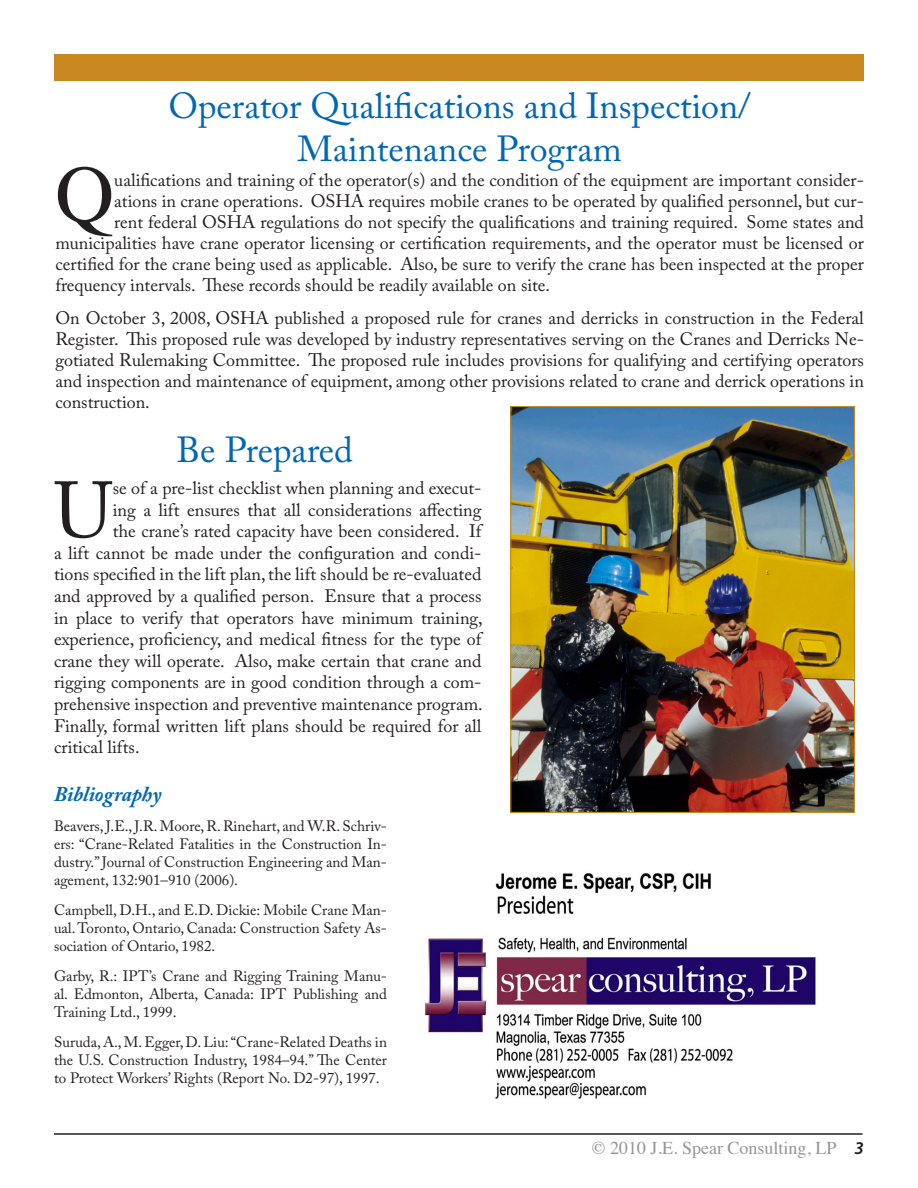
<style>
.page{position:relative;width:918px;height:1188px;background:#fff}
.page>*{position:absolute;margin:0;border:0;box-sizing:border-box;transform-origin:0 0}
.Body_2{font:81.45px "Times";color:#231f20}
.Body_2-2{font:78.75px "Adobe Caslon Pro";color:#231f20}
.Body_1{font:36px/43.2px "Adobe Caslon Pro";color:#0166b3;text-align:center}
.Body_2-3{font:italic 700 21px "Adobe Caslon Pro";color:#0166b3}
.Body_2-4{font:18px/21px "Adobe Caslon Pro";color:#231f20;text-align:justify}
.t1{font:18px "Times";color:#939598}
.Body_2-5{font:15px/18px "Adobe Caslon Pro";color:#231f20;text-align:justify}
.s1{font-family:"Myriad Pro";font-weight:600;font-style:italic;color:#231f20}
</style>
<div class="page">
<div style="left:54px;top:54px;width:810px;height:26px;background:#c98820"></div>
<hr style="left:54px;top:1133px;width:808px;height:2px;background:#231f20">
<img style="left:424px;top:873px;width:393px;height:226px">
<img style="left:512px;top:408px;width:341px;height:403px">
<div style="left:510px;top:406px;width:345px;height:407px;border:1px solid #c98820"></div>
<p class="Body_1" style="left:169px;top:84px;width:584px">Operator Qualifications and Inspection/<br>Maintenance Program</p>
<p class="Body_2" style="left:55px;top:118px;width:60px">Q</p>
<p class="Body_2-4" style="left:114px;top:169px;width:751px">ualifications and training of the operator(s) and the condition of the equipment are important consider-</p>
<p class="Body_2-4" style="left:114px;top:190px;width:751px">ations in crane operations. OSHA requires mobile cranes to be operated by qualified personnel, but cur-</p>
<p class="Body_2-4" style="left:114px;top:211px;width:751px">rent federal OSHA regulations do not specify the qualifications and training required. Some states and</p>
<p class="Body_2-4" style="left:55px;top:232px;width:810px">municipalities have crane operator licensing or certification requirements, and the operator must be licensed or</p>
<p class="Body_2-4" style="left:55px;top:253px;width:810px">certified for the crane being used as applicable. Also, be sure to verify the crane has been inspected at the proper</p>
<p class="Body_2-4" style="left:55px;top:274px;width:496px">frequency intervals. These records should be readily available on site.</p>
<p class="Body_2-4" style="left:55px;top:307px;width:810px">On October 3, 2008, OSHA published a proposed rule for cranes and derricks in construction in the Federal Register. This proposed rule was developed by industry representatives serving on the Cranes and Derricks Ne&shy;gotiated Rulemaking Committee. The proposed rule includes provisions for qualifying and certifying operators and inspection and maintenance of equipment, among other provisions related to crane and derrick operations in construction.</p>
<p class="Body_1" style="left:177px;top:428px;width:178px">Be Prepared</p>
<p class="Body_2-2" style="left:54px;top:464px;width:60px">U</p>
<p class="Body_2-4" style="left:113px;top:477px;width:370px">se of a pre-list checklist when planning and execut-</p>
<p class="Body_2-4" style="left:113px;top:499px;width:370px">ing a lift ensures that all considerations affecting</p>
<p class="Body_2-4" style="left:113px;top:520px;width:370px">the crane’s rated capacity have been considered. If</p>
<p class="Body_2-4" style="left:54px;top:542px;width:429px">a lift cannot be made under the configuration and condi-</p>
<p class="Body_2-4" style="left:54px;top:564px;width:429px">tions specified in the lift plan, the lift should be re-evaluated</p>
<p class="Body_2-4" style="left:54px;top:585px;width:429px">and approved by a qualified person. Ensure that a process</p>
<p class="Body_2-4" style="left:54px;top:607px;width:430px">in place to verify that operators have minimum training,</p>
<p class="Body_2-4" style="left:54px;top:628px;width:429px">experience, proficiency, and medical fitness for the type of</p>
<p class="Body_2-4" style="left:54px;top:650px;width:429px">crane they will operate. Also, make certain that crane and</p>
<p class="Body_2-4" style="left:54px;top:672px;width:429px">rigging components are in good condition through a com-</p>
<p class="Body_2-4" style="left:54px;top:693px;width:430px">prehensive inspection and preventive maintenance program.</p>
<p class="Body_2-4" style="left:54px;top:715px;width:429px">Finally, formal written lift plans should be required for all</p>
<p class="Body_2-4" style="left:54px;top:736px;width:87px">critical lifts.</p>
<p class="Body_2-3" style="left:54px;top:781px;width:109px">Bibliography</p>
<p class="Body_2-5" style="left:54px;top:817px;width:335px">Beavers, J.E., J.R. Moore, R. Rinehart, and W.R. Schriv&shy;ers: “Crane-Related Fatalities in the Construction In&shy;dustry.” Journal of Construction Engineering and Man&shy;agement, 132:901–910 (2006).</p>
<p class="Body_2-5" style="left:54px;top:901px;width:335px">Campbell, D.H., and E.D. Dickie: Mobile Crane Man&shy;ual. Toronto, Ontario, Canada: Construction Safety As&shy;sociation of Ontario, 1982.</p>
<p class="Body_2-5" style="left:54px;top:967px;width:335px">Garby, R.: IPT’s Crane and Rigging Training Manu&shy;al. Edmonton, Alberta, Canada: IPT Publishing and Training Ltd., 1999.</p>
<p class="Body_2-5" style="left:54px;top:1033px;width:334px">Suruda, A., M. Egger, D. Liu: “Crane-Related Deaths in the U.S. Construction Industry, 1984–94.” The Center to Protect Workers’ Rights (Report No. D2-97), 1997.</p>
<p class="t1" style="left:592px;top:1131px;width:274px">© 2010 J.E. Spear Consulting, LP <span class="s1">3</span></p>
</div>
